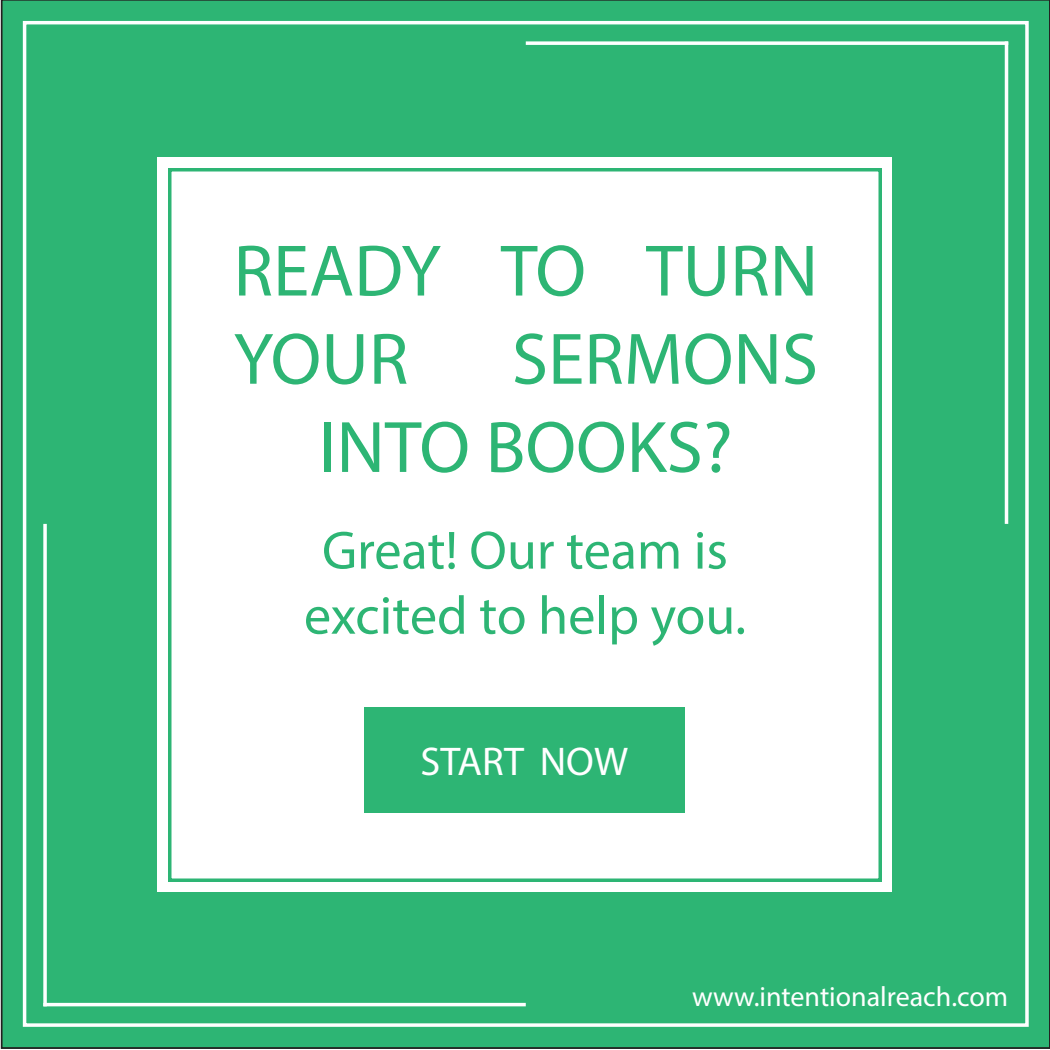
<style>
.page{position:relative;width:1050px;height:1050px;background:#fff}
.page>*{position:absolute;margin:0;border:0;box-sizing:border-box;transform-origin:0 0}
.t1{font:73.5px/88.2px "Myriad Pro";color:#2db574}
.t2{font:54.25px/65.1px "Myriad Pro";color:#2db574;text-align:center}
.t3{font:40.25px "Myriad Pro";color:#fff}
.t4{font:28px "Myriad Pro";color:#fff}
</style>
<div class="page">
<div style="left:1px;top:0;width:1049px;height:1049px;background:#2db574"></div>
<div style="left:158px;top:158px;width:734px;height:734px;background:#fff"></div>
<div style="left:168px;top:168px;width:714px;height:714px;border:4px solid #2db574"></div>
<svg style="left:43px;top:524px;width:4px;height:479px"></svg>
<hr style="left:43px;top:1003px;width:483px;height:3px;background:#fff">
<hr style="left:1005px;top:41px;width:3px;height:483px;background:#fff">
<svg style="left:526px;top:41px;width:482px;height:4px"></svg>
<div style="left:365px;top:708px;width:320px;height:105px;background:#2db574"></div>
<p class="t1" style="left:233px;top:226px;width:586px">READY TO TURN<br>YOUR</p>
<p class="t1" style="left:319px;top:314px;width:501px;text-indent:193px">SERMONS<br>INTO BOOKS?</p>
<p class="t2" style="left:304px;top:517px;width:444px">Great! Our team is excited to help you.</p>
<p class="t3" style="left:421px;top:737px;width:209px">START NOW</p>
<p class="t4" style="left:692px;top:980px;width:317px">www.intentionalreach.com</p>
</div>
